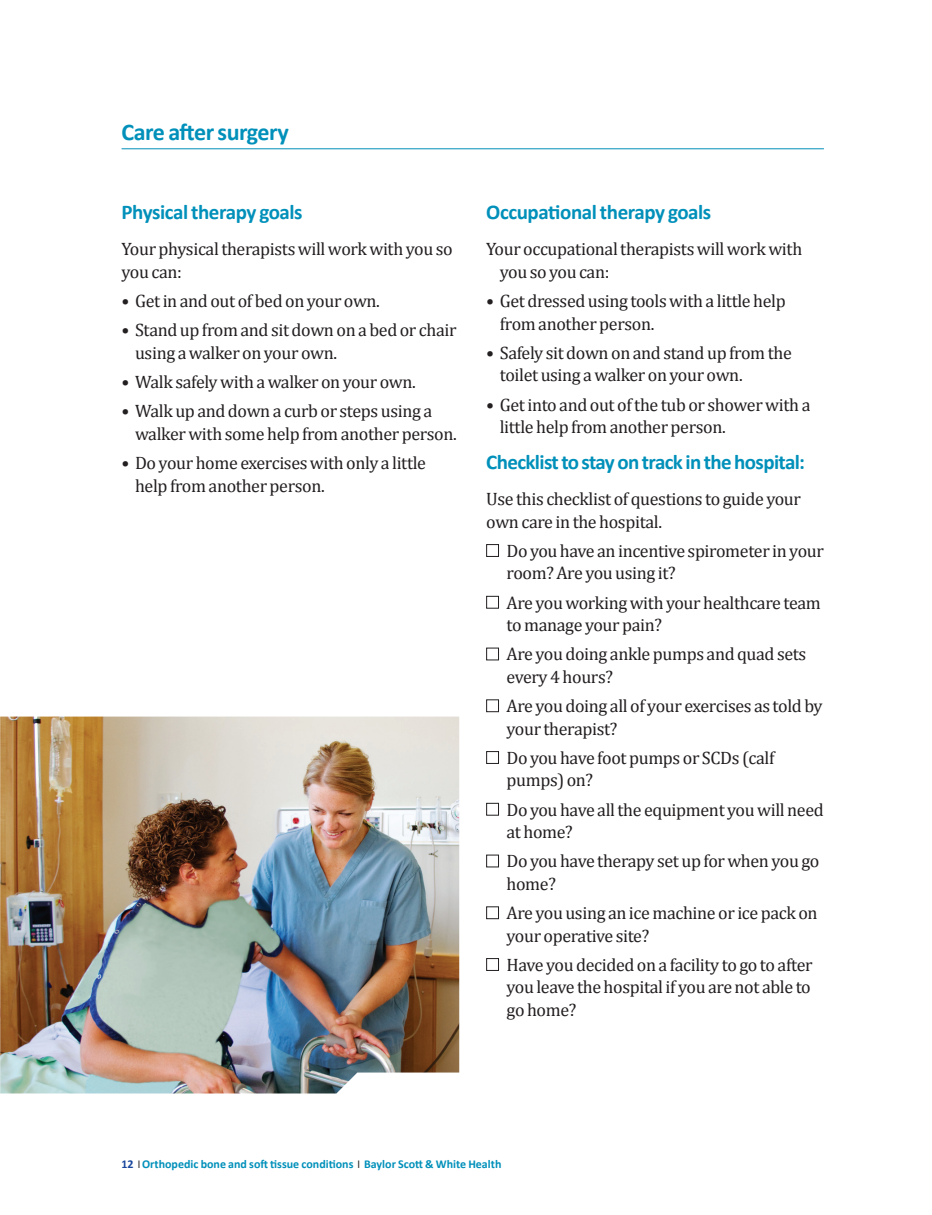
<style>
.page{position:relative;width:932px;height:1215px;background:#fff}
.page>*{position:absolute;margin:0;border:0;box-sizing:border-box;transform-origin:0 0}
.feature_head_1{font:700 24px "Calibri";letter-spacing:-.02em;color:#0090ba}
.subhead{font:700 21px "Calibri";letter-spacing:-.03em;color:#0090ba}
.body{font:700 21px "Calibri";letter-spacing:-.02em;color:#0090ba}
.body-2{font:18px/22.5px "Cambria";letter-spacing:-.02em;color:#231f20}
.t1{font:700 12px "Calibri";color:#0090ba}
.s1{color:#18469d}
.s2{color:#231f20}
</style>
<div class="page">
<hr style="left:122px;top:148px;width:702px;height:1px;background:#0090ba">
<img style="left:0;top:717px;width:459px;height:377px">
<div style="left:486px;top:544px;width:13px;height:13px;border:1px solid #231f20"></div>
<div style="left:486px;top:596px;width:13px;height:13px;border:1px solid #231f20"></div>
<div style="left:486px;top:648px;width:13px;height:12px;border:1px solid #231f20"></div>
<div style="left:486px;top:699px;width:13px;height:13px;border:1px solid #231f20"></div>
<div style="left:486px;top:751px;width:13px;height:13px;border:1px solid #231f20"></div>
<div style="left:486px;top:803px;width:13px;height:13px;border:1px solid #231f20"></div>
<div style="left:486px;top:855px;width:13px;height:12px;border:1px solid #231f20"></div>
<div style="left:486px;top:906px;width:13px;height:13px;border:1px solid #231f20"></div>
<div style="left:486px;top:958px;width:13px;height:13px;border:1px solid #231f20"></div>
<p class="feature_head_1" style="left:122px;top:116px;width:169px">Care after surgery</p>
<p class="body" style="left:122px;top:199px;width:182px">Physical therapy goals</p>
<p class="body-2" style="left:122px;top:238px;width:332px">Your physical therapists will work with you so you can:</p>
<p class="body-2" style="left:122px;top:290px;width:260px">• Get in and out of bed on your own.</p>
<p class="body-2" style="left:135px;top:319px;width:323px;text-indent:-14px">• Stand up from and sit down on a bed or chair using a walker on your own.</p>
<p class="body-2" style="left:122px;top:371px;width:296px">• Walk safely with a walker on your own.</p>
<p class="body-2" style="left:135px;top:400px;width:323px;text-indent:-14px">• Walk up and down a curb or steps using a walker with some help from another person.</p>
<p class="body-2" style="left:135px;top:452px;width:292px;text-indent:-14px">• Do your home exercises with only a little help from another person.</p>
<p class="subhead" style="left:486px;top:199px;width:226px">Occupational therapy goals</p>
<p class="body-2" style="left:500px;top:238px;width:304px;text-indent:-14px">Your occupational therapists will work with you so you can:</p>
<p class="body-2" style="left:500px;top:290px;width:287px;text-indent:-14px">• Get dressed using tools with a little help from another person.</p>
<p class="body-2" style="left:500px;top:341px;width:293px;text-indent:-14px">• Safely sit down on and stand up from the toilet using a walker on your own.</p>
<p class="body-2" style="left:500px;top:393px;width:312px;text-indent:-14px">• Get into and out of the tub or shower with a little help from another person.</p>
<p class="subhead" style="left:486px;top:449px;width:320px">Checklist to stay on track in the hospital:</p>
<p class="body-2" style="left:486px;top:488px;width:316px">Use this checklist of questions to guide your own care in the hospital.</p>
<p class="body-2" style="left:506px;top:539px;width:319px">Do you have an incentive spirometer in your room? Are you using it?</p>
<p class="body-2" style="left:506px;top:591px;width:316px">Are you working with your healthcare team to manage your pain?</p>
<p class="body-2" style="left:506px;top:643px;width:301px">Are you doing ankle pumps and quad sets every 4 hours?</p>
<p class="body-2" style="left:506px;top:695px;width:317px">Are you doing all of your exercises as told by your therapist?</p>
<p class="body-2" style="left:506px;top:746px;width:269px">Do you have foot pumps or SCDs (calf pumps) on?</p>
<p class="body-2" style="left:506px;top:798px;width:319px">Do you have all the equipment you will need at home?</p>
<p class="body-2" style="left:506px;top:850px;width:314px">Do you have therapy set up for when you go home?</p>
<p class="body-2" style="left:506px;top:902px;width:312px">Are you using an ice machine or ice pack on your operative site?</p>
<p class="body-2" style="left:506px;top:953px;width:307px;text-align:justify">Have you decided on a facility to go to after you leave the hospital if you are not able to go home?</p>
<p class="t1" style="left:122px;top:1157px;width:381px"><span class="s1">12</span> <span class="s2">I</span> Orthopedic bone and soft tissue conditions <span class="s2">I</span> Baylor Scott &amp; White Health</p>
</div>
